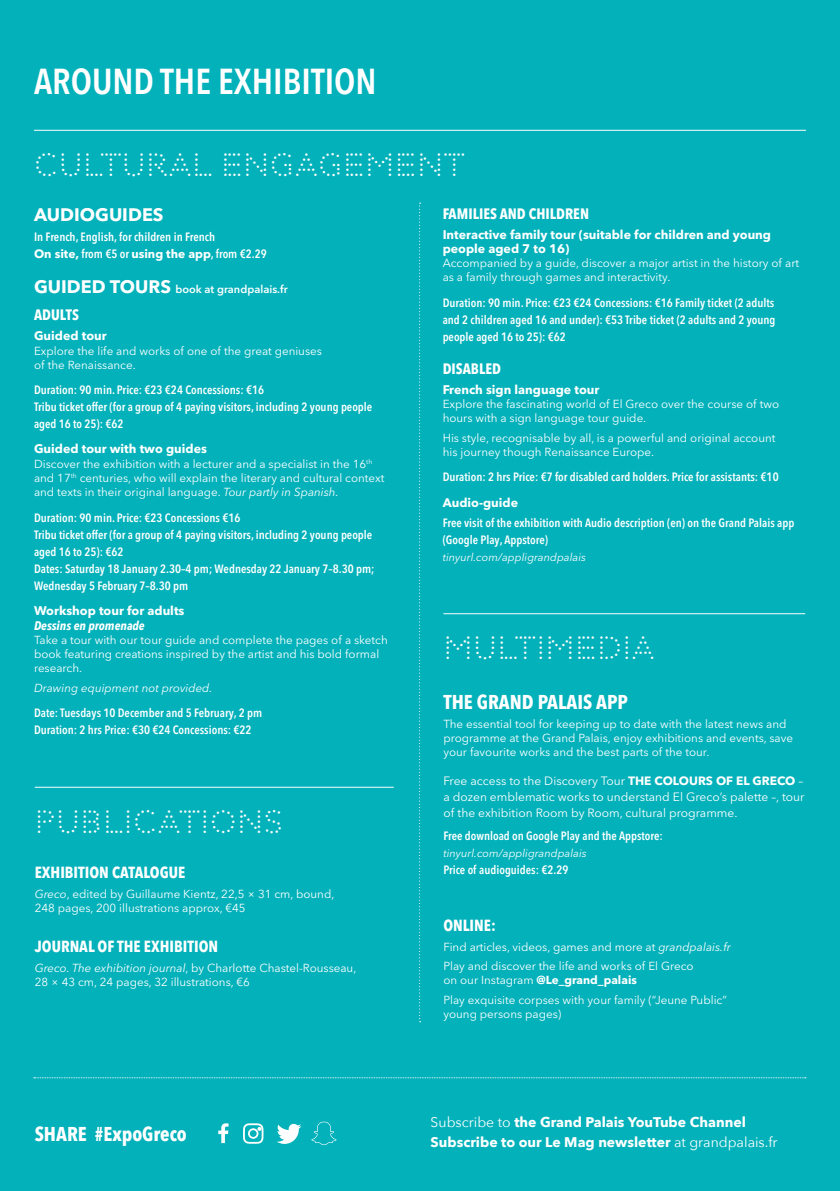
<style>
.page{position:relative;width:840px;height:1191px;background:#fff}
.page>*{position:absolute;margin:0;border:0;box-sizing:border-box;transform-origin:0 0}
.t1{font:600 36px "Avenir Next Condensed";color:#fff}
.t2{font:32px "RMNGP Constellation Petite";letter-spacing:.01em;color:#fff}
.t3{font:700 20px "Avenir Next Condensed";color:#fff}
.t4{font:700 18px "Avenir Next LT Pro";color:#fff}
.t5{font:700 condensed 16px "Avenir Next LT Pro";color:#fff}
.t6{font:700 condensed 15px "Avenir Next LT Pro";color:#fff}
.t7{font:700 14px/20px "Avenir Next";color:#fff}
.t8{font:700 12.4px/14px "Avenir Next LT Pro";color:#fff}
.t9{font:italic 700 condensed 12.4px "Avenir Next LT Pro";color:#fff}
.t10{font:600 condensed 12px/17px "Avenir Next LT Pro";color:#fff}
.t11{font:12px/16px "Avenir Next LT Pro";color:#fff;text-align:justify}
.t12{font:11.6px/14px "Avenir Next LT Pro";color:#fff}
.t13{font:italic 11.6px "Avenir Next LT Pro";color:#fff}
.t14{font:italic 11px "Avenir Next LT Pro";color:#fff}
.t15{font:600 11px "Avenir Next LT Pro";color:#fff}
.s1{font-weight:700;font-stretch:normal}
.s2{font-weight:700;font-size:18px}
.s3{font-style:italic}
.s4{font-weight:700}
.s5{font-weight:400}
</style>
<div class="page">
<div style="left:0;top:0;width:839px;height:1191px;background:#02b1ba"></div>
<hr style="left:35px;top:787px;width:358px;height:1px;background:#fff">
<hr style="left:443px;top:613px;width:361px;height:1px;background:#fff">
<svg style="left:218px;top:1123px;width:10px;height:20px"></svg>
<svg style="left:243px;top:1123px;width:20px;height:20px"></svg>
<svg style="left:277px;top:1124px;width:24px;height:19px"></svg>
<svg style="left:311px;top:1121px;width:25px;height:24px"></svg>
<svg style="left:34px;top:1077px;width:771px;height:1px"></svg>
<hr style="left:34px;top:130px;width:771px;height:1px;background:#fff">
<svg style="left:419px;top:203px;width:1px;height:819px"></svg>
<h1 class="t1" style="left:34px;top:50px;width:344px">AROUND THE EXHIBITION</h1>
<h2 class="t2" style="left:34px;top:146px;width:432px">CULTURAL ENGAGEMENT</h2>
<h3 class="t4" style="left:34px;top:204px;width:131px">AUDIOGUIDES</h3>
<p class="t10" style="left:34px;top:228px;width:234px">In French, English, for children in French<br><span class="s1">On site,</span> from €5 or <span class="s1">using the app</span>, from €2.29</p>
<p class="t15" style="left:34px;top:282px;width:255px"><span class="s2">GUIDED TOURS</span> book at grandpalais.fr</p>
<p class="t6" style="left:34px;top:306px;width:46px">ADULTS</p>
<p class="t8" style="left:34px;top:328px;width:74px">Guided tour</p>
<p class="t12" style="left:34px;top:343px;width:289px">Explore the life and works of one of the great geniuses of the Renaissance.</p>
<p class="t10" style="left:34px;top:381px;width:339px">Duration: 90 min. Price: €23 €24 Concessions: €16<br>Tribu ticket offer (for a group of 4 paying visitors, including 2 young people aged 16 to 25): €62</p>
<p class="t8" style="left:34px;top:442px;width:174px">Guided tour with two guides</p>
<p class="t12" style="left:34px;top:457px;width:351px">Discover the exhibition with a lecturer and a specialist in the 16<sup>th </sup>and 17<sup>th</sup> centuries, who will explain the literary and cultural context and texts in their original language. <span class="s3">Tour partly in Spanish.</span></p>
<p class="t10" style="left:34px;top:509px;width:342px">Duration: 90 min. Price: €23 Concessions €16<br>Tribu ticket offer (for a group of 4 paying visitors, including 2 young people aged 16 to 25): €62<br>Dates: Saturday 18 January 2.30–4 pm; Wednesday 22 January 7–8.30 pm; Wednesday 5 February 7–8.30 pm</p>
<p class="t8" style="left:34px;top:603px;width:152px">Workshop tour for adults</p>
<p class="t9" style="left:34px;top:617px;width:112px">Dessins en promenade</p>
<p class="t12" style="left:34px;top:633px;width:355px">Take a tour with our tour guide and complete the pages of a sketch book featuring creations inspired by the artist and his bold formal research.</p>
<p class="t13" style="left:34px;top:681px;width:180px">Drawing equipment not provided.</p>
<p class="t10" style="left:34px;top:704px;width:230px">Date: Tuesdays 10 December and 5 February, 2 pm<br>Duration: 2 hrs Price: €30 €24 Concessions: €22</p>
<p class="t6" style="left:442px;top:205px;width:148px">FAMILIES AND CHILDREN</p>
<p class="t8" style="left:442px;top:227px;width:330px">Interactive family tour (suitable for children and young people aged 7 to 16)</p>
<p class="t12" style="left:442px;top:256px;width:358px">Accompanied by a guide, discover a major artist in the history of art as a family through games and interactivity.</p>
<p class="t10" style="left:442px;top:294px;width:334px;text-align:justify">Duration: 90 min. Price: €23 €24 Concessions: €16 Family ticket (2 adults and 2 children aged 16 and under): €53 Tribe ticket (2 adults and 2 young people aged 16 to 25): €62</p>
<p class="t6" style="left:442px;top:359px;width:60px">DISABLED</p>
<p class="t8" style="left:442px;top:382px;width:158px">French sign language tour</p>
<p class="t12" style="left:442px;top:397px;width:338px">Explore the fascinating world of El Greco over the course of two hours with a sign language tour guide.</p>
<p class="t12" style="left:442px;top:431px;width:334px">His style, recognisable by all, is a powerful and original account his journey though Renaissance Europe.</p>
<p class="t10" style="left:442px;top:468px;width:337px">Duration: 2 hrs Price: €7 for disabled card holders. Price for assistants: €10</p>
<p class="t8" style="left:442px;top:495px;width:77px">Audio-guide</p>
<p class="t10" style="left:442px;top:514px;width:353px">Free visit of the exhibition with Audio description (en) on the Grand Palais app (Google Play, Appstore)</p>
<p class="t14" style="left:442px;top:551px;width:145px">tinyurl.com/appligrandpalais</p>
<h2 class="t2" style="left:443px;top:629px;width:213px">MULTIMEDIA</h2>
<h3 class="t3" style="left:443px;top:689px;width:186px">THE GRAND PALAIS APP</h3>
<p class="t12" style="left:443px;top:717px;width:351px">The essential tool for keeping up to date with the latest news and programme at the Grand Palais, enjoy exhibitions and events, save your favourite works and the best parts of the tour.</p>
<p class="t11" style="left:443px;top:773px;width:362px">Free access to the Discovery Tour <span class="s4">THE COLOURS OF EL GRECO</span> – a dozen emblematic works to understand El Greco’s palette –, tour of the exhibition Room by Room, cultural programme.</p>
<p class="t10" style="left:443px;top:827px;width:221px">Free download on Google Play and the Appstore:</p>
<p class="t14" style="left:443px;top:846px;width:145px">tinyurl.com/appligrandpalais</p>
<p class="t10" style="left:443px;top:861px;width:126px">Price of audioguides: €2.29</p>
<h2 class="t2" style="left:35px;top:803px;width:249px">PUBLICATIONS</h2>
<h3 class="t5" style="left:35px;top:862px;width:152px">EXHIBITION CATALOGUE</h3>
<p class="t12" style="left:35px;top:886px;width:301px"><span class="s3">Greco</span>, edited by Guillaume Kientz, 22,5 × 31 cm, bound,<br>248 pages, 200 illustrations approx, €45</p>
<h3 class="t5" style="left:35px;top:937px;width:185px">JOURNAL OF THE EXHIBITION</h3>
<p class="t12" style="left:35px;top:961px;width:323px"><span class="s3">Greco. The exhibition journal</span>, by Charlotte Chastel-Rousseau,<br>28 × 43 cm, 24 pages, 32 illustrations, €6</p>
<h3 class="t5" style="left:443px;top:915px;width:54px">ONLINE:</h3>
<p class="t12" style="left:443px;top:937px;width:289px;line-height:19.6px">Find articles, videos, games and more at <span class="s3">grandpalais.fr<br></span>Play and discover the life and works of El Greco</p>
<p class="t12" style="left:443px;top:970px;width:285px;line-height:19.6px">on our Instagram <span class="s4">@Le_grand_palais<br></span>Play exquisite corpses with your family (“Jeune Public”</p>
<p class="t12" style="left:443px;top:1007px;width:119px">young persons pages)</p>
<h3 class="t3" style="left:35px;top:1122px;width:153px">SHARE #ExpoGreco</h3>
<p class="t7" style="left:430px;top:1111px;width:348px"><span class="s5">Subscribe to</span> the Grand Palais YouTube Channel<br>Subscribe to our Le Mag newsletter <span class="s5">at grandpalais.fr</span></p>
</div>
